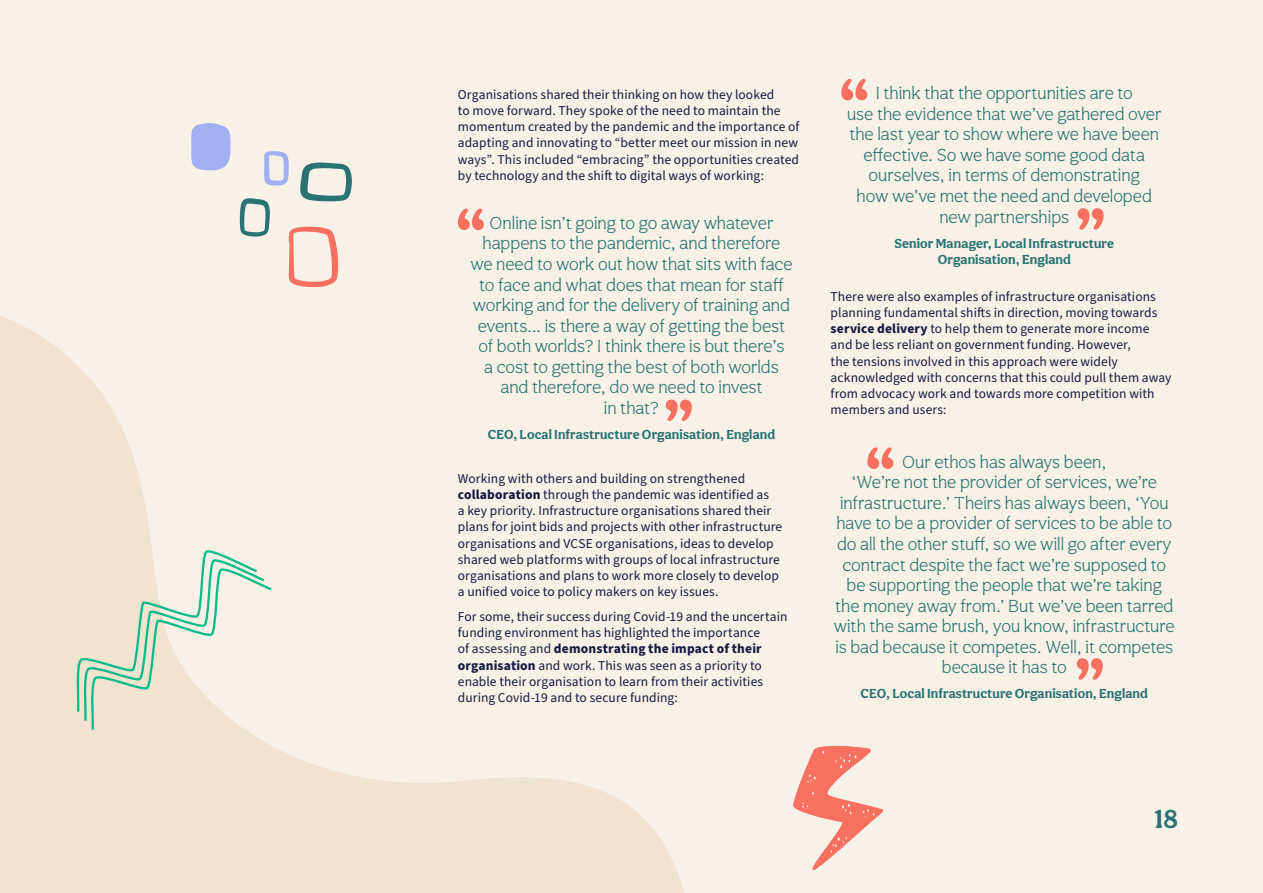
<style>
.page{position:relative;width:1263px;height:893px;background:#f8f1e7}
.page>*{position:absolute;margin:0;border:0;box-sizing:border-box;transform-origin:0 0}
.t1{font:700 69px "Aesthet Nova";color:#f87060}
.t2{font:700 27px "Aesthet Nova";color:#297373}
.t3{font:300 18px/20.5px "Aesthet Nova";color:#297373;text-align:center}
.t4{font:13.5px/16.2px "Source Sans Pro";letter-spacing:.005em;color:#141b41}
.t5{font:700 13.5px/16.5px "Aesthet Nova";letter-spacing:.01em;color:#297373;text-align:center}
.s1{font-weight:700}
</style>
<div class="page">
<svg style="left:0;top:260px;width:684px;height:633px"></svg>
<svg style="left:793px;top:745px;width:91px;height:125px"></svg>
<svg style="left:191px;top:123px;width:40px;height:47px;background:#adb6f2"></svg>
<svg style="left:264px;top:151px;width:25px;height:34px"></svg>
<svg style="left:289px;top:227px;width:49px;height:60px"></svg>
<svg style="left:300px;top:162px;width:52px;height:39px"></svg>
<svg style="left:240px;top:198px;width:30px;height:39px"></svg>
<svg style="left:76px;top:545px;width:198px;height:187px"></svg>
<p class="t4" style="left:458px;top:87px;width:343px">Organisations shared their thinking on how they looked<br>to move forward. They spoke of the need to maintain the momentum created by the pandemic and the importance of adapting and innovating to “better meet our mission in new ways”. This included “embracing” the opportunities created by technology and the shift to digital ways of working:</p>
<h1 class="t1" style="left:454px;top:190px;width:36px">“</h1>
<p class="t3" style="left:470px;top:212px;width:324px">Online isn’t going to go away whatever happens to the pandemic, and therefore we need to work out how that sits with face to face and what does that mean for staff working and for the delivery of training and events... is there a way of getting the best of both worlds? I think there is but there’s<br>a cost to getting the best of both worlds and therefore, do we need to invest<br>in that?</p>
<p class="t5" style="left:488px;top:426px;width:289px">CEO, Local Infrastructure Organisation, England</p>
<h1 class="t1" style="left:661px;top:381px;width:36px">”</h1>
<p class="t4" style="left:458px;top:471px;width:326px">Working with others and building on strengthened <span class="s1">collaboration</span> through the pandemic was identified as<br>a key priority. Infrastructure organisations shared their plans for joint bids and projects with other infrastructure organisations and VCSE organisations, ideas to develop shared web platforms with groups of local infrastructure organisations and plans to work more closely to develop a unified voice to policy makers on key issues.</p>
<p class="t4" style="left:458px;top:609px;width:331px">For some, their success during Covid-19 and the uncertain funding environment has highlighted the importance<br>of assessing and <span class="s1">demonstrating the impact of their organisation</span> and work. This was seen as a priority to enable their organisation to learn from their activities during Covid-19 and to secure funding:</p>
<h1 class="t1" style="left:837px;top:61px;width:36px">“</h1>
<p class="t3" style="left:847px;top:83px;width:316px">I think that the opportunities are to<br>use the evidence that we’ve gathered over the last year to show where we have been effective. So we have some good data ourselves, in terms of demonstrating<br>how we’ve met the need and developed new partnerships</p>
<p class="t5" style="left:894px;top:234px;width:221px">Senior Manager, Local Infrastructure<br>Organisation, England</p>
<h1 class="t1" style="left:1073px;top:190px;width:36px">”</h1>
<p class="t4" style="left:831px;top:289px;width:342px">There were also examples of infrastructure organisations planning fundamental shifts in direction, moving towards <span class="s1">service delivery</span> to help them to generate more income and be less reliant on government funding. However,<br>the tensions involved in this approach were widely acknowledged with concerns that this could pull them away from advocacy work and towards more competition with members and users:</p>
<h1 class="t1" style="left:863px;top:429px;width:36px">“</h1>
<p class="t3" style="left:834px;top:451px;width:342px">Our ethos has always been,<br>‘We’re not the provider of services, we’re infrastructure.’ Theirs has always been, ‘You have to be a provider of services to be able to do all the other stuff, so we will go after every contract despite the fact we’re supposed to be supporting the people that we’re taking the money away from.’ But we’ve been tarred with the same brush, you know, infrastructure is bad because it competes. Well, it competes because it has to</p>
<p class="t5" style="left:860px;top:685px;width:289px">CEO, Local Infrastructure Organisation, England</p>
<h1 class="t1" style="left:1072px;top:640px;width:36px">”</h1>
<h2 class="t2" style="left:1154px;top:803px;width:25px">18</h2>
</div>
